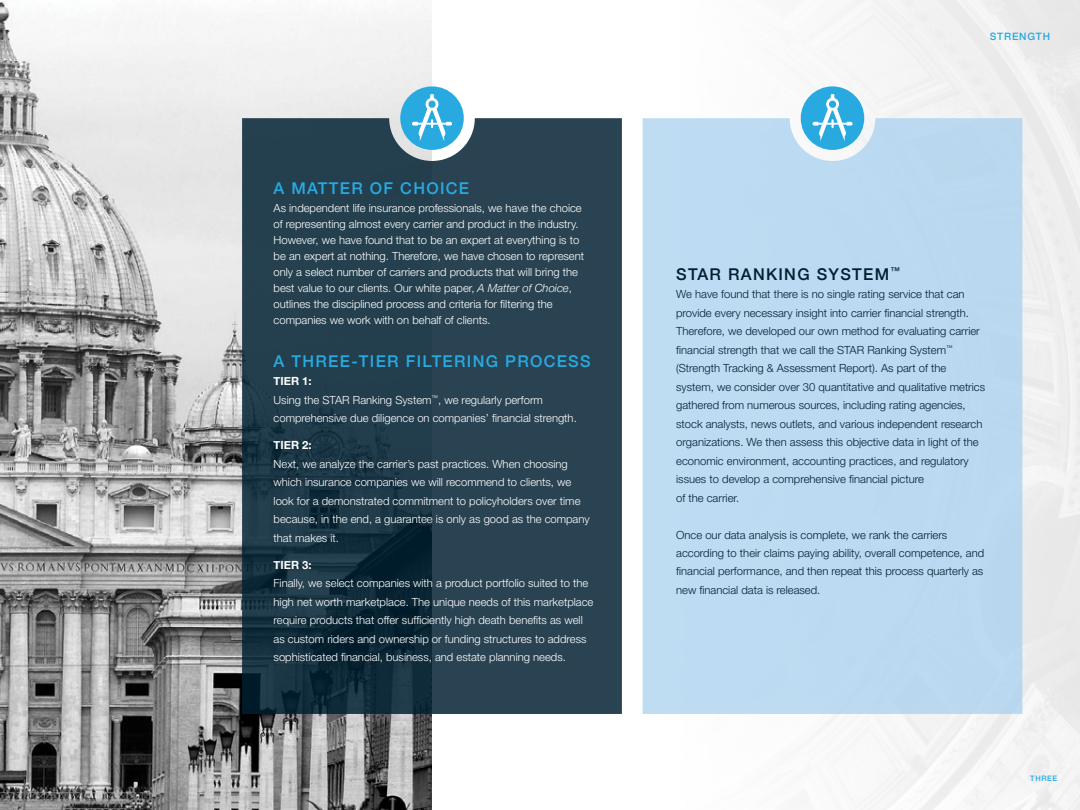
<style>
.page{position:relative;width:1080px;height:810px;background:#fff}
.page>*{position:absolute;margin:0;border:0;box-sizing:border-box;transform-origin:0 0}
.t1{font:500 16.25px "Helvetica Neue";letter-spacing:.08em;color:#28aae1}
.t2{font:500 16.25px "Helvetica Neue";letter-spacing:.08em;color:#002032}
.t3{font:300 11.25px/18.5px "Helvetica Neue";color:#fff}
.t4{font:300 11.25px/18.5px "Helvetica Neue";color:#002032}
.t5{font:700 11.25px "Helvetica Neue";color:#fff}
.t6{font:500 10.12px "Helvetica Neue";letter-spacing:.08em;color:#28aae1}
.t7{font:500 7.5px "Helvetica Neue";letter-spacing:.08em;color:#28aae1}
.s1{font-style:italic}
.s2{font-weight:700}
</style>
<div class="page">
<img style="left:642px;top:0;width:438px;height:810px">
<img style="left:0;top:2px;width:432px;height:808px">
<svg style="left:242px;top:118px;width:380px;height:596px;background:#233d4c"></svg>
<div style="left:643px;top:118px;width:379px;height:596px;background:#bcdbf2"></div>
<svg style="left:801px;top:86px;width:63px;height:64px"></svg>
<svg style="left:400px;top:86px;width:64px;height:64px"></svg>
<h1 class="t1" style="left:274px;top:175px;width:197px">A MATTER OF CHOICE</h1>
<p class="t3" style="left:274px;top:200px;width:312px;line-height:16px">As independent life insurance professionals, we have the choice of representing almost every carrier and product in the industry.<br>However, we have found that to be an expert at everything is to be an expert at nothing. Therefore, we have chosen to represent only a select number of carriers and products that will bring the best value to our clients. Our white paper, <span class="s1">A Matter of Choice</span>, outlines the disciplined process and criteria for filtering the companies we work with on behalf of clients.</p>
<h1 class="t1" style="left:274px;top:348px;width:319px">A THREE-TIER FILTERING PROCESS</h1>
<p class="t3" style="left:274px;top:371px;width:305px"><span class="s2">TIER 1:<br></span>Using the STAR Ranking System<sup>™</sup>, we regularly perform comprehensive due diligence on companies’ financial strength.</p>
<p class="t5" style="left:274px;top:436px;width:40px">TIER 2:</p>
<p class="t3" style="left:274px;top:454px;width:318px">Next, we analyze the carrier’s past practices. When choosing which insurance companies we will recommend to clients, we look for a demonstrated commitment to policyholders over time because, in the end, a guarantee is only as good as the company that makes it.</p>
<p class="t5" style="left:274px;top:556px;width:40px">TIER 3:</p>
<p class="t3" style="left:274px;top:573px;width:321px">Finally, we select companies with a product portfolio suited to the high net worth marketplace. The unique needs of this marketplace require products that offer sufficiently high death benefits as well as custom riders and ownership or funding structures to address sophisticated financial, business, and estate planning needs.</p>
<p class="t6" style="left:990px;top:29px;width:62px">STRENGTH</p>
<h1 class="t2" style="left:676px;top:261px;width:225px">STAR RANKING SYSTEM<sup>™</sup></h1>
<p class="t4" style="left:676px;top:284px;width:311px">We have found that there is no single rating service that can provide every necessary insight into carrier financial strength.<br>Therefore, we developed our own method for evaluating carrier financial strength that we call the STAR Ranking System<sup>™ </sup>(Strength Tracking &amp; Assessment Report). As part of the system, we consider over 30 quantitative and qualitative metrics gathered from numerous sources, including rating agencies, stock analysts, news outlets, and various independent research organizations. We then assess this objective data in light of the economic environment, accounting practices, and regulatory issues to develop a comprehensive financial picture<br>of the carrier.</p>
<p class="t4" style="left:676px;top:525px;width:310px">Once our data analysis is complete, we rank the carriers according to their claims paying ability, overall competence, and financial performance, and then repeat this process quarterly as new financial data is released.</p>
<p class="t7" style="left:1030px;top:772px;width:28px">THREE</p>
</div>
